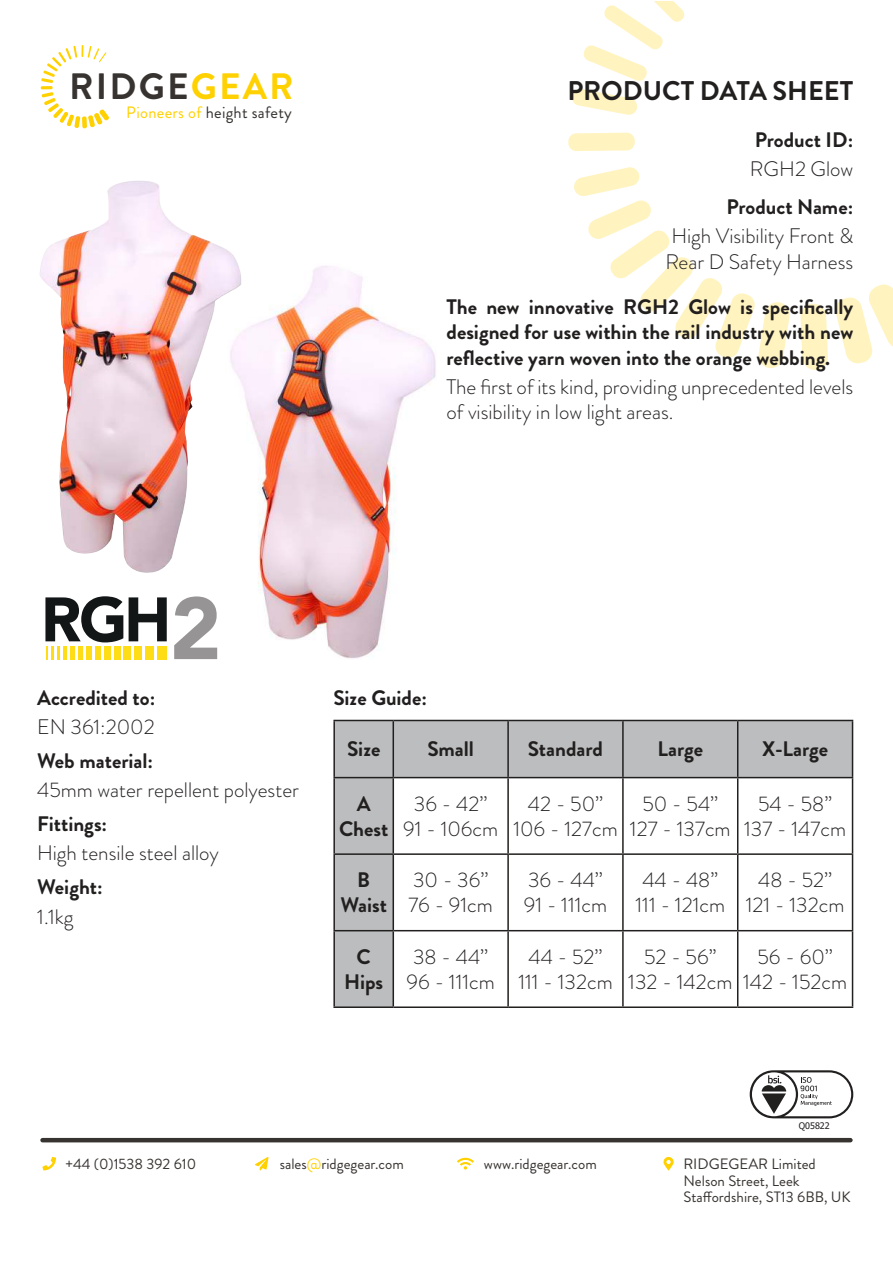
<style>
.page{position:relative;width:893px;height:1263px;background:#fff}
.page>*{position:absolute;margin:0;border:0;box-sizing:border-box;transform-origin:0 0}
.t1{font:700 36.6px "Brandon Grotesque";letter-spacing:.06em;color:#373331}
.t2{font:700 27px "Brandon Grotesque";color:#221f1f}
.t3{font:300 21px/25.2px "Brandon Grotesque";color:#221f1f;text-align:center}
.t4{font:700 21px/25.2px "Brandon Grotesque";color:#221f1f;text-align:center}
.t5{font:16.5px "Brandon Grotesque";letter-spacing:.015em;color:#373331}
.t6{font:15px/16.5px "Brandon Grotesque";color:#373331}
.t7{font:9px "Tahoma";color:#221f1f}
.s1{color:#ffd100}
</style>
<div class="page">
<svg style="left:41px;top:45px;width:68px;height:83px"></svg>
<hr style="left:43px;top:1138px;width:807px;height:4px;background:#373331">
<svg style="left:42px;top:1157px;width:14px;height:13px"></svg>
<svg style="left:255px;top:1157px;width:14px;height:14px"></svg>
<svg style="left:457px;top:1157px;width:17px;height:12px"></svg>
<svg style="left:663px;top:1157px;width:11px;height:13px"></svg>
<svg style="left:583px;top:2px;width:102px;height:79px"></svg>
<svg style="left:571px;top:88px;width:67px;height:27px"></svg>
<svg style="left:568px;top:133px;width:67px;height:18px"></svg>
<svg style="left:574px;top:167px;width:216px;height:201px"></svg>
<svg style="left:800px;top:303px;width:28px;height:67px;background:#fff5ca"></svg>
<svg style="left:835px;top:284px;width:58px;height:80px"></svg>
<img style="left:241px;top:266px;width:195px;height:393px">
<img style="left:40px;top:181px;width:201px;height:392px">
<svg style="left:174px;top:596px;width:43px;height:63px"></svg>
<svg style="left:129px;top:597px;width:38px;height:44px"></svg>
<div style="left:145px;top:646px;width:9px;height:13px;background:#ffdd16"></div>
<svg style="left:45px;top:596px;width:78px;height:63px"></svg>
<div style="left:104px;top:646px;width:6px;height:13px;background:#ffdd16"></div>
<div style="left:157px;top:646px;width:10px;height:13px;background:#ffdd16"></div>
<div style="left:134px;top:646px;width:8px;height:13px;background:#ffdd16"></div>
<div style="left:114px;top:646px;width:6px;height:13px;background:#ffdd16"></div>
<div style="left:124px;top:646px;width:7px;height:13px;background:#ffdd16"></div>
<svg style="left:335px;top:721px;width:517px;height:285px"></svg>
<hr style="left:333px;top:720px;width:60px;height:1px;background:#221f1f">
<hr style="left:333px;top:721px;width:2px;height:56px;background:#221f1f">
<hr style="left:393px;top:720px;width:115px;height:1px;background:#221f1f">
<hr style="left:393px;top:721px;width:1px;height:56px;background:#221f1f">
<hr style="left:508px;top:720px;width:115px;height:1px;background:#221f1f">
<hr style="left:507px;top:721px;width:2px;height:56px;background:#221f1f">
<hr style="left:623px;top:720px;width:115px;height:1px;background:#221f1f">
<hr style="left:622px;top:721px;width:2px;height:56px;background:#221f1f">
<hr style="left:738px;top:720px;width:115px;height:1px;background:#221f1f">
<hr style="left:737px;top:721px;width:1px;height:56px;background:#221f1f">
<hr style="left:852px;top:721px;width:1px;height:56px;background:#221f1f">
<hr style="left:333px;top:777px;width:60px;height:1px;background:#221f1f">
<hr style="left:333px;top:778px;width:2px;height:75px;background:#221f1f">
<hr style="left:393px;top:777px;width:115px;height:1px;background:#221f1f">
<hr style="left:393px;top:778px;width:1px;height:75px;background:#221f1f">
<hr style="left:508px;top:777px;width:115px;height:1px;background:#221f1f">
<hr style="left:507px;top:778px;width:2px;height:75px;background:#221f1f">
<hr style="left:623px;top:777px;width:115px;height:1px;background:#221f1f">
<hr style="left:622px;top:778px;width:2px;height:75px;background:#221f1f">
<hr style="left:738px;top:777px;width:115px;height:1px;background:#221f1f">
<hr style="left:737px;top:778px;width:1px;height:75px;background:#221f1f">
<hr style="left:852px;top:778px;width:1px;height:75px;background:#221f1f">
<hr style="left:333px;top:853px;width:60px;height:2px;background:#221f1f">
<hr style="left:333px;top:855px;width:2px;height:75px;background:#221f1f">
<hr style="left:393px;top:853px;width:115px;height:2px;background:#221f1f">
<hr style="left:393px;top:855px;width:1px;height:75px;background:#221f1f">
<hr style="left:508px;top:853px;width:115px;height:2px;background:#221f1f">
<hr style="left:507px;top:855px;width:2px;height:75px;background:#221f1f">
<hr style="left:623px;top:853px;width:115px;height:2px;background:#221f1f">
<hr style="left:622px;top:855px;width:2px;height:75px;background:#221f1f">
<hr style="left:738px;top:853px;width:115px;height:2px;background:#221f1f">
<hr style="left:737px;top:855px;width:1px;height:75px;background:#221f1f">
<hr style="left:852px;top:855px;width:1px;height:75px;background:#221f1f">
<hr style="left:333px;top:930px;width:60px;height:1px;background:#221f1f">
<hr style="left:333px;top:931px;width:2px;height:75px;background:#221f1f">
<hr style="left:393px;top:930px;width:115px;height:1px;background:#221f1f">
<hr style="left:393px;top:931px;width:1px;height:75px;background:#221f1f">
<hr style="left:508px;top:930px;width:115px;height:1px;background:#221f1f">
<hr style="left:507px;top:931px;width:2px;height:75px;background:#221f1f">
<hr style="left:623px;top:930px;width:115px;height:1px;background:#221f1f">
<hr style="left:622px;top:931px;width:2px;height:75px;background:#221f1f">
<hr style="left:738px;top:930px;width:115px;height:1px;background:#221f1f">
<hr style="left:737px;top:931px;width:1px;height:75px;background:#221f1f">
<hr style="left:852px;top:931px;width:1px;height:75px;background:#221f1f">
<hr style="left:333px;top:1006px;width:60px;height:2px;background:#221f1f">
<hr style="left:393px;top:1006px;width:115px;height:2px;background:#221f1f">
<hr style="left:508px;top:1006px;width:115px;height:2px;background:#221f1f">
<hr style="left:623px;top:1006px;width:115px;height:2px;background:#221f1f">
<hr style="left:738px;top:1006px;width:115px;height:2px;background:#221f1f">
<svg style="left:750px;top:1070px;width:103px;height:48px"></svg>
<h1 class="t1" style="left:69px;top:65px;width:226px">RIDGE<span class="s1">GEAR</span></h1>
<p class="t5" style="left:126px;top:107px;width:167px"><span class="s1">Pioneers of</span> height safety</p>
<p class="t2" style="left:567px;top:81px;width:287px">PRODUCT DATA SHEET</p>
<p class="t4" style="left:755px;top:130px;width:100px">Product ID:</p>
<p class="t3" style="left:750px;top:159px;width:105px">RGH2 Glow</p>
<p class="t4" style="left:727px;top:197px;width:128px">Product Name:</p>
<p class="t3" style="left:665px;top:227px;width:189px;text-align:left">High Visibility Front &amp;<br>Rear D Safety Harness</p>
<p class="t4" style="left:446px;top:297px;width:408px;text-align:justify">The new innovative RGH2 Glow is specifically designed for use within the rail industry with new reflective yarn woven into the orange webbing.</p>
<p class="t3" style="left:446px;top:377px;width:408px;text-align:left">The first of its kind, providing unprecedented levels of visibility in low light areas.</p>
<p class="t4" style="left:37px;top:688px;width:120px">Accredited to:</p>
<p class="t3" style="left:37px;top:717px;width:119px">EN 361:2002</p>
<p class="t4" style="left:37px;top:751px;width:117px">Web material:</p>
<p class="t3" style="left:37px;top:780px;width:263px">45mm water repellent polyester</p>
<p class="t4" style="left:37px;top:814px;width:72px">Fittings:</p>
<p class="t3" style="left:37px;top:844px;width:183px">High tensile steel alloy</p>
<p class="t4" style="left:37px;top:877px;width:67px">Weight:</p>
<p class="t3" style="left:37px;top:907px;width:38px">1.1kg</p>
<p class="t4" style="left:333px;top:688px;width:95px">Size Guide:</p>
<p class="t4" style="left:347px;top:740px;width:35px">Size</p>
<p class="t4" style="left:427px;top:740px;width:48px">Small</p>
<p class="t4" style="left:528px;top:740px;width:77px">Standard</p>
<p class="t4" style="left:658px;top:740px;width:47px">Large</p>
<p class="t4" style="left:762px;top:740px;width:67px">X-Large</p>
<p class="t4" style="left:339px;top:794px;width:51px">A<br>Chest</p>
<p class="t3" style="left:403px;top:794px;width:97px">36 - 42’’<br>91 - 106cm</p>
<p class="t3" style="left:513px;top:794px;width:106px">42 - 50’’<br>106 - 127cm</p>
<p class="t3" style="left:630px;top:794px;width:102px">50 - 54’’<br>127 - 137cm</p>
<p class="t3" style="left:744px;top:794px;width:103px">54 - 58’’<br>137 - 147cm</p>
<p class="t4" style="left:340px;top:870px;width:48px">B<br>Waist</p>
<p class="t3" style="left:408px;top:870px;width:86px;text-align:left">30 - 36’’<br>76 - 91cm</p>
<p class="t3" style="left:524px;top:870px;width:85px;text-align:left">36 - 44’’<br>91 - 111cm</p>
<p class="t3" style="left:635px;top:870px;width:91px">44 - 48’’<br>111 - 121cm</p>
<p class="t3" style="left:746px;top:870px;width:100px">48 - 52’’<br>121 - 132cm</p>
<p class="t4" style="left:344px;top:947px;width:41px">C<br>Hips</p>
<p class="t3" style="left:406px;top:947px;width:90px">38 - 44’’<br>96 - 111cm</p>
<p class="t3" style="left:518px;top:947px;width:96px">44 - 52’’<br>111 - 132cm</p>
<p class="t3" style="left:628px;top:947px;width:106px">52 - 56’’<br>132 - 142cm</p>
<p class="t3" style="left:743px;top:947px;width:105px">56 - 60’’<br>142 - 152cm</p>
<p class="t7" style="left:799px;top:1122px;width:32px">Q05822</p>
<p class="t6" style="left:65px;top:1158px;width:132px">+44 (0)1538 392 610</p>
<p class="t6" style="left:280px;top:1158px;width:126px">sales<span class="s1">@</span>ridgegear.com</p>
<p class="t6" style="left:484px;top:1158px;width:114px">www.ridgegear.com</p>
<p class="t6" style="left:684px;top:1158px;width:169px">RIDGEGEAR Limited<br>Nelson Street, Leek<br>Staffordshire, ST13 6BB, UK</p>
</div>
